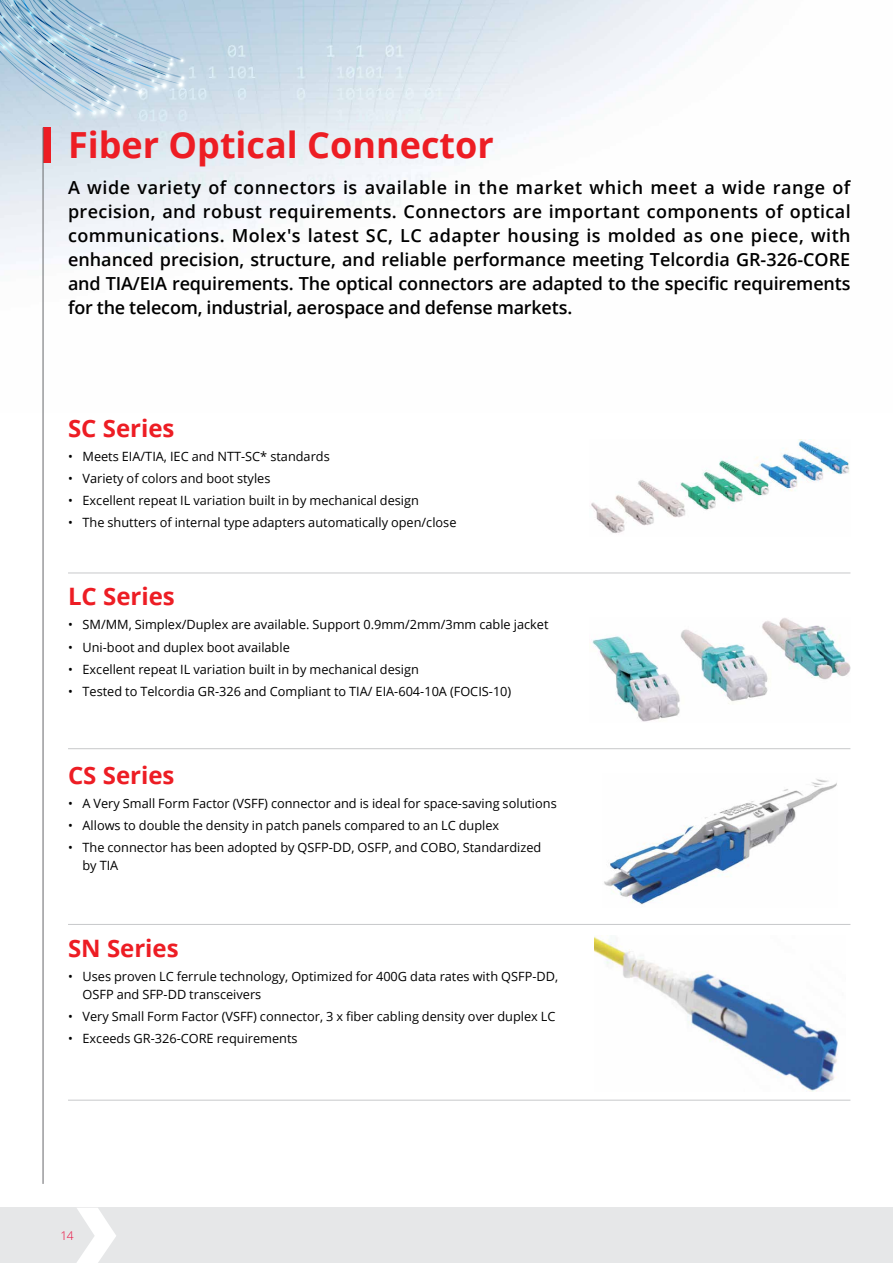
<style>
.page{position:relative;width:893px;height:1263px;background:#fff}
.page>*{position:absolute;margin:0;border:0;box-sizing:border-box;transform-origin:0 0}
.t1{font:700 36px "Open Sans";color:#ed1d24}
.t2{font:700 24px "Open Sans";color:#ed1d24}
.t3{font:600 18px/24px "Open Sans";letter-spacing:-.01em;color:#000;text-align:justify}
.t4{font:12.75px/18px "Open Sans";color:#000}
.t5{font:300 12px "Open Sans";color:#ea0437}
</style>
<div class="page">
<img style="left:0;top:0;width:728px;height:412px">
<div style="left:0;top:1208px;width:893px;height:55px;background:#e6e7e8"></div>
<svg style="left:0;top:0;width:484px;height:121px;background:#c3d7e5"></svg>
<svg style="left:77px;top:1208px;width:39px;height:55px"></svg>
<div style="left:43px;top:128px;width:8px;height:35px;background:#ed1d24"></div>
<hr style="left:43px;top:128px;width:1px;height:1056px;background:#6d6e71">
<img style="left:591px;top:440px;width:259px;height:94px">
<img style="left:592px;top:618px;width:258px;height:104px">
<img style="left:604px;top:779px;width:233px;height:126px">
<img style="left:595px;top:937px;width:243px;height:155px">
<hr style="left:68px;top:573px;width:782px;height:1px;background:#c7c8ca">
<hr style="left:68px;top:748px;width:782px;height:1px;background:#c7c8ca">
<hr style="left:68px;top:924px;width:782px;height:1px;background:#c7c8ca">
<hr style="left:68px;top:1100px;width:782px;height:1px;background:#c7c8ca">
<h1 class="t1" style="left:68px;top:120px;width:427px">Fiber Optical Connector</h1>
<p class="t3" style="left:68px;top:175px;width:784px">A wide variety of connectors is available in the market which meet a wide range of precision, and robust requirements. Connectors are important components of optical communications. Molex's latest SC, LC adapter housing is molded as one piece, with enhanced precision, structure, and reliable performance meeting Telcordia GR-326-CORE and TIA/EIA requirements. The optical connectors are adapted to the specific requirements for the telecom, industrial, aerospace and defense markets.</p>
<h2 class="t2" style="left:68px;top:411px;width:108px">SC Series</h2>
<p class="t4" style="left:68px;top:447px;width:263px">• Meets EIA/TIA, IEC and NTT-SC* standards</p>
<p class="t4" style="left:68px;top:469px;width:204px">• Variety of colors and boot styles</p>
<p class="t4" style="left:68px;top:491px;width:352px">• Excellent repeat IL variation built in by mechanical design</p>
<p class="t4" style="left:68px;top:513px;width:390px">• The shutters of internal type adapters automatically open/close</p>
<h2 class="t2" style="left:68px;top:580px;width:108px">LC Series</h2>
<p class="t4" style="left:68px;top:615px;width:482px">• SM/MM, Simplex/Duplex are available. Support 0.9mm/2mm/3mm cable jacket</p>
<p class="t4" style="left:68px;top:638px;width:223px">• Uni-boot and duplex boot available</p>
<p class="t4" style="left:68px;top:660px;width:352px">• Excellent repeat IL variation built in by mechanical design</p>
<p class="t4" style="left:68px;top:682px;width:445px">• Tested to Telcordia GR-326 and Compliant to TIA/ EIA-604-10A (FOCIS-10)</p>
<h2 class="t2" style="left:68px;top:758px;width:108px">CS Series</h2>
<p class="t4" style="left:68px;top:794px;width:490px">• A Very Small Form Factor (VSFF) connector and is ideal for space-saving solutions</p>
<p class="t4" style="left:68px;top:816px;width:433px">• Allows to double the density in patch panels compared to an LC duplex</p>
<p class="t4" style="left:82px;top:838px;width:460px;text-indent:-14px">• The connector has been adopted by QSFP-DD, OSFP, and COBO, Standardized by TIA</p>
<h2 class="t2" style="left:68px;top:931px;width:112px">SN Series</h2>
<p class="t4" style="left:82px;top:967px;width:477px;text-indent:-14px">• Uses proven LC ferrule technology, Optimized for 400G data rates with QSFP-DD,<br>OSFP and SFP-DD transceivers</p>
<p class="t4" style="left:68px;top:1007px;width:489px">• Very Small Form Factor (VSFF) connector, 3 x fiber cabling density over duplex LC</p>
<p class="t4" style="left:68px;top:1029px;width:231px">• Exceeds GR-326-CORE requirements</p>
<p class="t5" style="left:61px;top:1227px;width:15px">14</p>
</div>
